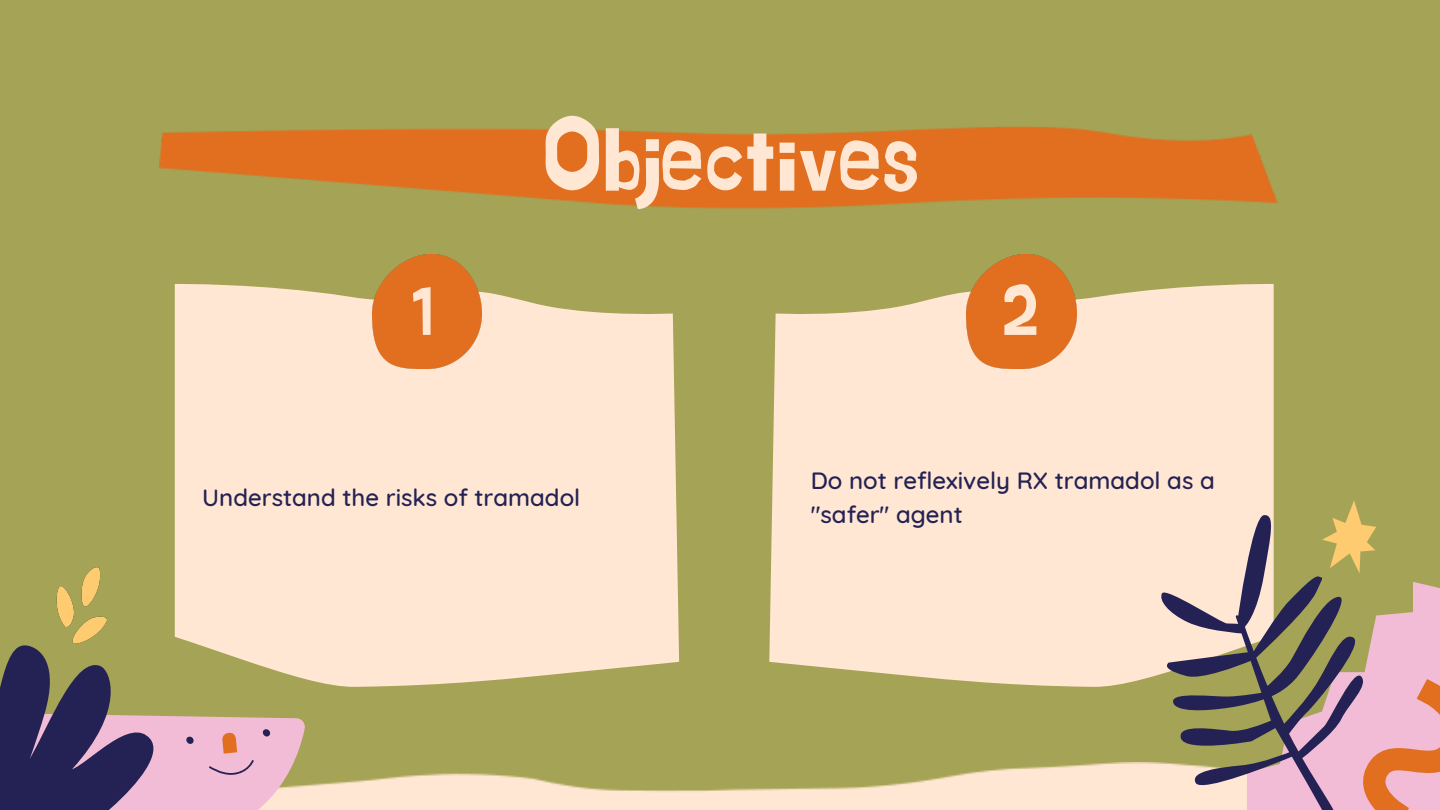
<style>
.page{position:relative;width:1440px;height:810px;background:#a5a355}
.page>*{position:absolute;margin:0;border:0;box-sizing:border-box;transform-origin:0 0}
.t1{font:94.8px "Jingleberry";color:#ffe7d3}
.t2{font:67.5px "Jingleberry";color:#ffe7d3}
.t3{font:500 24px/33.3px "Quicksand";color:#242254}
</style>
<div class="page">
<div style="left:175px;top:284px;width:504px;height:403px;background:#ffe7d3"></div>
<div style="left:769px;top:284px;width:505px;height:403px;background:#ffe7d3"></div>
<img style="left:160px;top:126px;width:1118px;height:83px">
<img style="left:967px;top:255px;width:109px;height:113px">
<img style="left:372px;top:255px;width:110px;height:113px">
<img style="left:316px;top:763px;width:843px;height:47px">
<svg style="left:1159px;top:514px;width:163px;height:296px"></svg>
<svg style="left:1322px;top:501px;width:54px;height:72px"></svg>
<svg style="left:1247px;top:582px;width:193px;height:228px"></svg>
<svg style="left:0;top:643px;width:316px;height:167px"></svg>
<img style="left:56px;top:567px;width:50px;height:76px">
<p class="t1" style="left:542px;top:115px;width:379px">Objectives</p>
<p class="t2" style="left:411px;top:281px;width:24px">1</p>
<p class="t2" style="left:1002px;top:281px;width:38px">2</p>
<p class="t3" style="left:202px;top:480px;width:380px">Understand the risks of tramadol</p>
<p class="t3" style="left:811px;top:464px;width:406px">Do not reflexively RX tramadol as a "safer" agent</p>
</div>
